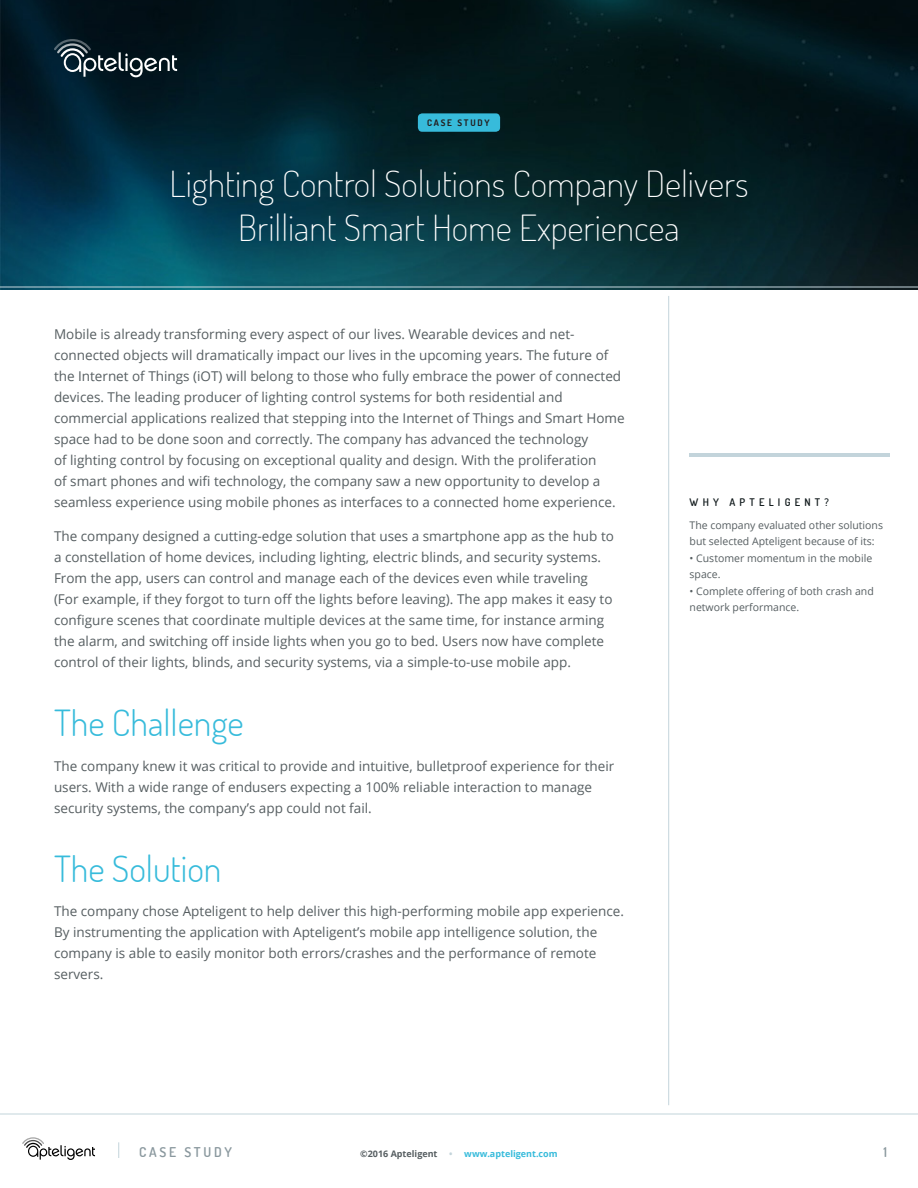
<style>
.page{position:relative;width:918px;height:1188px;background:#fff}
.page>*{position:absolute;margin:0;border:0;box-sizing:border-box;transform-origin:0 0}
.t1{font:200 36px/43.2px "Dosis";color:#fff;text-align:center}
.Paragraph_Style_1{font:300 36px "Dosis";color:#37bbdb}
.Paragraph_Style_1-2{font:13.5px/21px "Open Sans";color:#565e61}
.t2{font:600 13.5px "Dosis";letter-spacing:.2em;color:#8a989e}
.t3{font:10.5px/16.5px "Open Sans";color:#565e61}
.t4{font:600 10.5px "Dosis";letter-spacing:.4em;color:#121b1d}
.t5{font:700 9px "Open Sans";color:#37bbdb}
.t6{font:700 9px "Open Sans";color:#565e61}
.t7{font:700 9px "Dosis";letter-spacing:.2em;color:#231f20}
.s1{color:#c3d4db}
</style>
<div class="page">
<hr style="left:0;top:1113px;width:918px;height:1px;background:#c3d4db">
<svg style="left:22px;top:1137px;width:73px;height:23px"></svg>
<svg style="left:118px;top:1142px;width:1px;height:16px"></svg>
<img style="left:0;top:0;width:918px;height:289px">
<svg style="left:54px;top:39px;width:123px;height:38px;background:#2e3f47"></svg>
<div style="left:418px;top:113px;width:82px;height:19px;background:#37bbdb;border-radius:4px"></div>
<hr style="left:668px;top:296px;width:1px;height:809px;background:#c3d4db">
<hr style="left:690px;top:453px;width:200px;height:4px;background:#c3d4db">
<hr style="left:0;top:286px;width:918px;height:1px;background:#c3d4db">
<p class="t7" style="left:427px;top:117px;width:64px">CASE STUDY</p>
<p class="t1" style="left:169px;top:162px;width:581px">Lighting Control Solutions Company Delivers<br>Brilliant Smart Home Experiencea</p>
<p class="Paragraph_Style_1-2" style="left:54px;top:323px;width:572px">Mobile is already transforming every aspect of our lives. Wearable devices and net&shy;connected objects will dramatically impact our lives in the upcoming years. The future of the Internet of Things (iOT) will belong to those who fully embrace the power of connected devices. The leading producer of lighting control systems for both residential and commercial applications realized that stepping into the Internet of Things and Smart Home space had to be done soon and correctly. The company has advanced the technology<br>of lighting control by focusing on exceptional quality and design. With the proliferation<br>of smart phones and wifi technology, the company saw a new opportunity to develop a seamless experience using mobile phones as interfaces to a connected home experience.</p>
<p class="Paragraph_Style_1-2" style="left:54px;top:525px;width:561px">The company designed a cutting-edge solution that uses a smartphone app as the hub to a constellation of home devices, including lighting, electric blinds, and security systems.<br>From the app, users can control and manage each of the devices even while traveling (For example, if they forgot to turn off the lights before leaving). The app makes it easy to configure scenes that coordinate multiple devices at the same time, for instance arming the alarm, and switching off inside lights when you go to bed. Users now have complete control of their lights, blinds, and security systems, via a simple-to-use mobile app.</p>
<p class="Paragraph_Style_1" style="left:54px;top:699px;width:191px">The Challenge</p>
<p class="Paragraph_Style_1-2" style="left:54px;top:755px;width:562px">The company knew it was critical to provide and intuitive, bulletproof experience for their users. With a wide range of endusers expecting a 100% reliable interaction to manage security systems, the company’s app could not fail.</p>
<p class="Paragraph_Style_1" style="left:54px;top:845px;width:169px">The Solution</p>
<p class="Paragraph_Style_1-2" style="left:54px;top:900px;width:572px">The company chose Apteligent to help deliver this high-performing mobile app experience.<br>By instrumenting the application with Apteligent’s mobile app intelligence solution, the company is able to easily monitor both errors/crashes and the performance of remote servers.</p>
<p class="t4" style="left:690px;top:495px;width:141px">WHY APTELIGENT?</p>
<p class="t3" style="left:690px;top:517px;width:195px">The company evaluated other solutions but selected Apteligent because of its:</p>
<p class="t3" style="left:690px;top:550px;width:184px">• Customer momentum in the mobile space.</p>
<p class="t3" style="left:690px;top:583px;width:186px">• Complete offering of both crash and network performance.</p>
<p class="t2" style="left:139px;top:1143px;width:94px">CASE STUDY</p>
<p class="t6" style="left:360px;top:1147px;width:79px">©2016 Apteligent</p>
<p class="t5" style="left:449px;top:1147px;width:110px"><span class="s1">•</span> www.apteligent.com</p>
<p class="t2" style="left:883px;top:1143px;width:5px">1</p>
</div>
